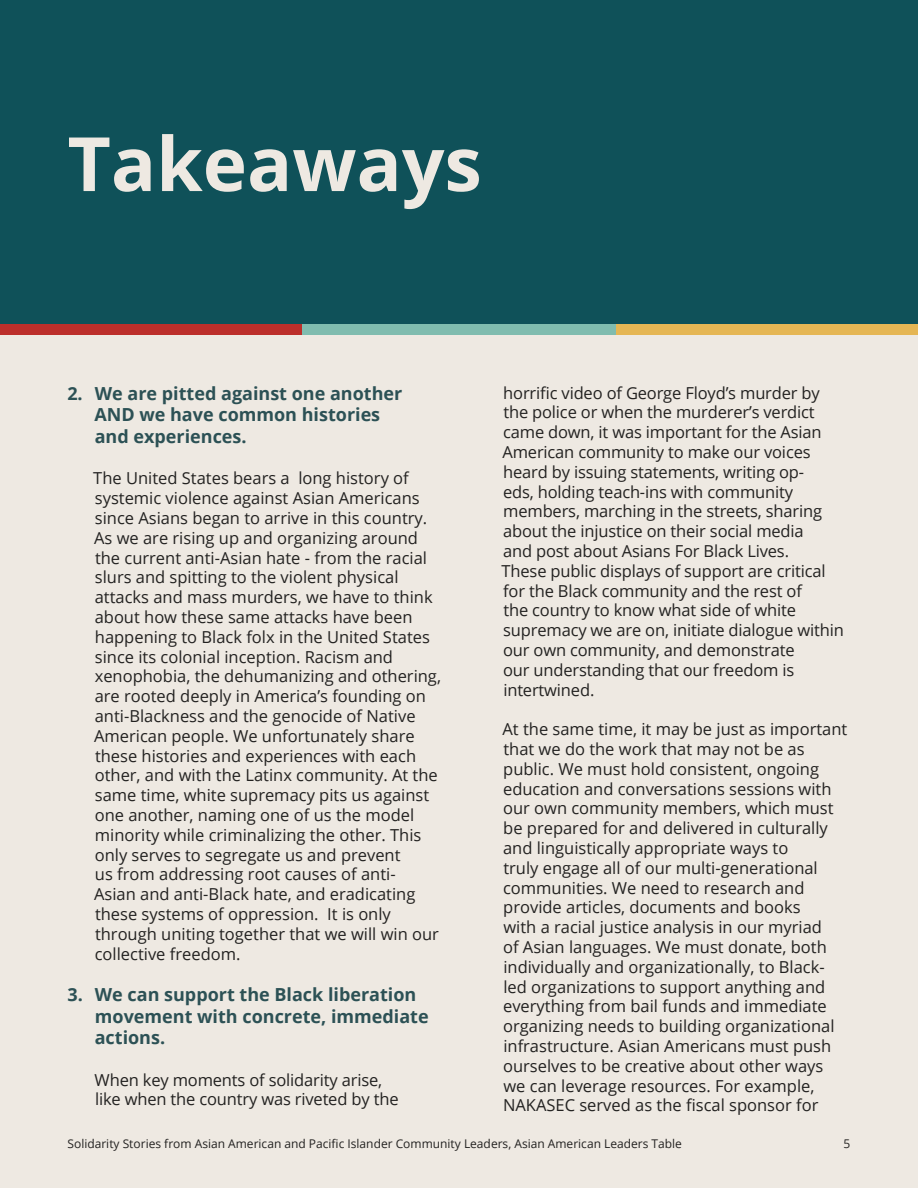
<style>
.page{position:relative;width:918px;height:1188px;background:#eee9e2}
.page>*{position:absolute;margin:0;border:0;box-sizing:border-box;transform-origin:0 0}
.t1{font:700 75px "Open Sans";color:#eee9e2}
.t2{font:700 18px/21.6px "Open Sans";color:#2c5155}
.t3{font:16.5px/19.8px "Open Sans";color:#232221}
.t4{font:12px "Open Sans";color:#232221}
</style>
<div class="page">
<div style="left:0;top:0;width:918px;height:324px;background:#0f5159"></div>
<div style="left:302px;top:324px;width:314px;height:11px;background:#80bcaf"></div>
<div style="left:0;top:324px;width:302px;height:11px;background:#bc2f2b"></div>
<div style="left:616px;top:324px;width:302px;height:11px;background:#e5b654"></div>
<h1 class="t1" style="left:68px;top:111px;width:416px">Takeaways</h1>
<p class="t2" style="left:94px;top:382px;width:309px;text-indent:-27px">2. We are pitted against one another<br>AND we have common histories and experiences.</p>
<p class="t3" style="left:93px;top:468px;width:349px">The United States bears a long history of systemic violence against Asian Americans since Asians began to arrive in this country.<br>As we are rising up and organizing around the current anti-Asian hate - from the racial slurs and spitting to the violent physical attacks and mass murders, we have to think about how these same attacks have been happening to Black folx in the United States since its colonial inception. Racism and xenophobia, the dehumanizing and othering, are rooted deeply in America’s founding on anti-Blackness and the genocide of Native American people. We unfortunately share these histories and experiences with each other, and with the Latinx community. At the same time, white supremacy pits us against one another, naming one of us the model minority while criminalizing the other. This only serves to segregate us and prevent<br>us from addressing root causes of anti-<br>Asian and anti-Black hate, and eradicating these systems of oppression. It is only through uniting together that we will win our collective freedom.</p>
<p class="t2" style="left:95px;top:983px;width:336px;text-indent:-27px">3. We can support the Black liberation movement with concrete, immediate actions.</p>
<p class="t3" style="left:95px;top:1069px;width:305px">When key moments of solidarity arise, like when the country was riveted by the</p>
<p class="t3" style="left:502px;top:382px;width:344px">horrific video of George Floyd’s murder by the police or when the murderer’s verdict came down, it was important for the Asian American community to make our voices heard by issuing statements, writing op-<br>eds, holding teach-ins with community members, marching in the streets, sharing about the injustice on their social media<br>and post about Asians For Black Lives.<br>These public displays of support are critical for the Black community and the rest of<br>the country to know what side of white supremacy we are on, initiate dialogue within our own community, and demonstrate<br>our understanding that our freedom is intertwined.</p>
<p class="t3" style="left:503px;top:719px;width:346px">At the same time, it may be just as important that we do the work that may not be as public. We must hold consistent, ongoing education and conversations sessions with our own community members, which must be prepared for and delivered in culturally and linguistically appropriate ways to<br>truly engage all of our multi-generational communities. We need to research and provide articles, documents and books<br>with a racial justice analysis in our myriad<br>of Asian languages. We must donate, both individually and organizationally, to Black&shy;led organizations to support anything and everything from bail funds and immediate organizing needs to building organizational infrastructure. Asian Americans must push ourselves to be creative about other ways we can leverage resources. For example, NAKASEC served as the fiscal sponsor for</p>
<p class="t4" style="left:68px;top:1135px;width:616px">Solidarity Stories from Asian American and Pacific Islander Community Leaders, Asian American Leaders Table</p>
<p class="t4" style="left:844px;top:1135px;width:8px">5</p>
</div>
